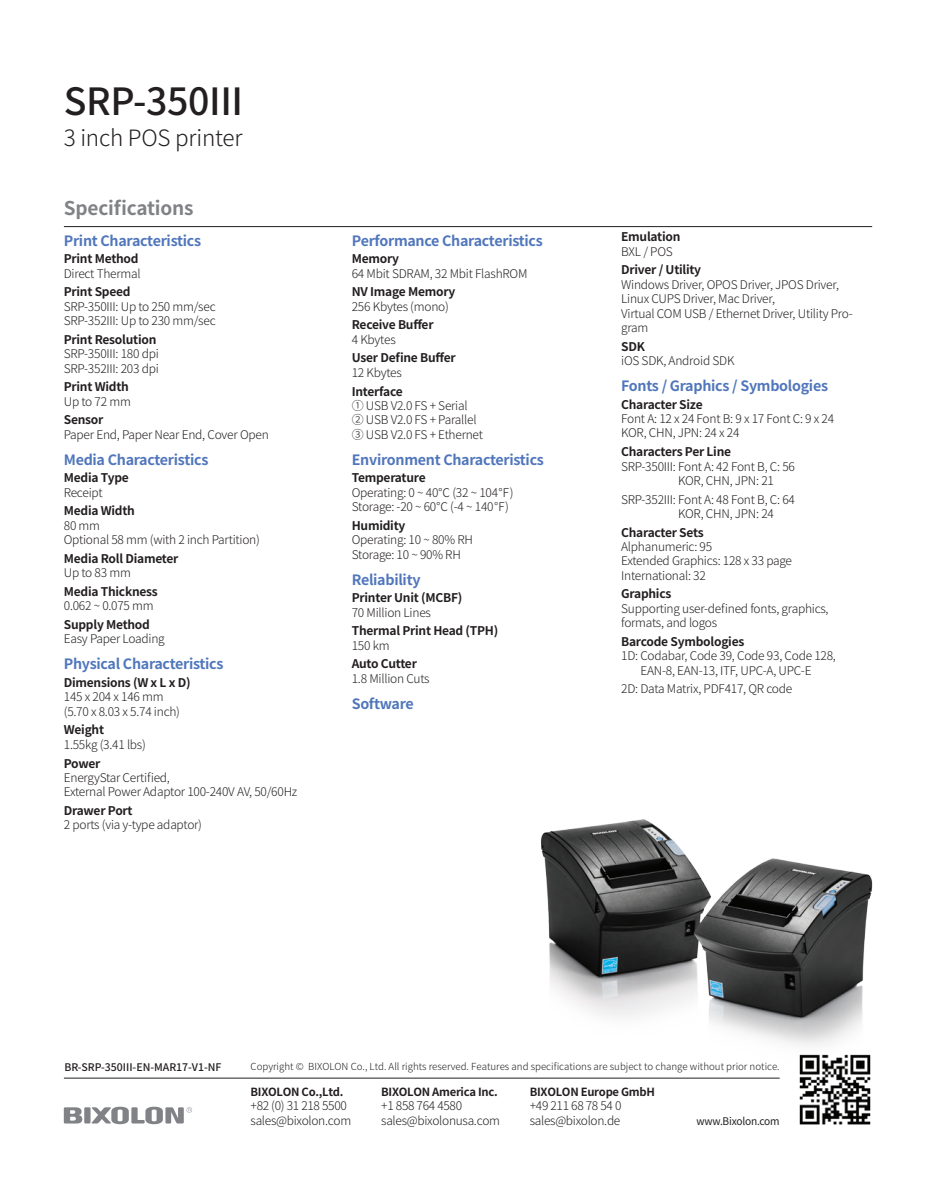
<style>
.page{position:relative;width:936px;height:1191px;background:#fff}
.page>*{position:absolute;margin:0;border:0;box-sizing:border-box;transform-origin:0 0}
.t1{font:500 37.5px "Noto Sans CJ Kkr";letter-spacing:-.01em;color:#231f20}
.t2{font:300 22.5px "Noto Sans CJ Kkr";letter-spacing:-.01em;color:#231f20}
.t3{font:700 18.9px "Noto Sans CJ Kkr";letter-spacing:-.01em;color:#808285}
.t4{font:700 14.25px "Noto Sans CJ Kkr";letter-spacing:-.02em;color:#5076bb}
.t5{font:300 12px/14.4px "Noto Sans CJ Kkr";letter-spacing:-.02em;color:#231f20}
.t6{font:700 12px "Noto Sans CJ Kkr";letter-spacing:-.02em;color:#231f20}
.t7{font:700 11.25px "Noto Sans CJ Kkr";letter-spacing:-.025em;color:#231f20}
.t8{font:500 10.5px "Noto Sans CJ Kkr";color:#231f20}
.t9{font:10.5px "Noto Sans CJ Kkr";letter-spacing:-.02em;color:#231f20}
.t10{font:300 9.75px "Noto Sans CJ Kkr";color:#231f20}
</style>
<div class="page">
<img style="left:514px;top:819px;width:359px;height:260px">
<hr style="left:64px;top:226px;width:808px;height:1px;background:#231f20">
<img style="left:797px;top:1053px;width:75px;height:72px">
<svg style="left:64px;top:1107px;width:19px;height:16px"></svg>
<div style="left:84px;top:1107px;width:6px;height:16px;background:#808285"></div>
<svg style="left:91px;top:1106px;width:101px;height:18px"></svg>
<hr style="left:64px;top:1077px;width:715px;height:1px;background:#231f20">
<h1 class="t1" style="left:64px;top:80px;width:181px">SRP-350III</h1>
<h2 class="t2" style="left:64px;top:125px;width:180px">3 inch POS printer</h2>
<h3 class="t3" style="left:64px;top:198px;width:131px">Specifications</h3>
<p class="t4" style="left:64px;top:232px;width:139px">Print Characteristics</p>
<p class="t6" style="left:64px;top:252px;width:76px">Print Method</p>
<p class="t5" style="left:64px;top:266px;width:78px">Direct Thermal</p>
<p class="t6" style="left:64px;top:285px;width:68px">Print Speed</p>
<p class="t5" style="left:64px;top:299px;width:153px">SRP-350III: Up to 250 mm/sec<br>SRP-352III: Up to 230 mm/sec</p>
<p class="t6" style="left:64px;top:333px;width:94px">Print Resolution</p>
<p class="t5" style="left:64px;top:347px;width:97px">SRP-350III: 180 dpi<br>SRP-352III: 203 dpi</p>
<p class="t6" style="left:64px;top:380px;width:67px">Print Width</p>
<p class="t5" style="left:64px;top:394px;width:69px">Up to 72 mm</p>
<p class="t6" style="left:64px;top:413px;width:41px">Sensor</p>
<p class="t5" style="left:64px;top:427px;width:206px">Paper End, Paper Near End, Cover Open</p>
<p class="t4" style="left:64px;top:451px;width:146px">Media Characteristics</p>
<p class="t6" style="left:64px;top:471px;width:66px">Media Type</p>
<p class="t5" style="left:64px;top:485px;width:40px">Receipt</p>
<p class="t6" style="left:64px;top:504px;width:73px">Media Width</p>
<p class="t5" style="left:64px;top:518px;width:198px">80 mm<br>Optional 58 mm (with 2 inch Partition)</p>
<p class="t6" style="left:64px;top:552px;width:116px">Media Roll Diameter</p>
<p class="t5" style="left:64px;top:566px;width:69px">Up to 83 mm</p>
<p class="t6" style="left:64px;top:585px;width:96px">Media Thickness</p>
<p class="t5" style="left:64px;top:599px;width:91px">0.062 ~ 0.075 mm</p>
<p class="t6" style="left:64px;top:618px;width:88px">Supply Method</p>
<p class="t5" style="left:64px;top:632px;width:102px">Easy Paper Loading</p>
<p class="t4" style="left:64px;top:656px;width:161px">Physical Characteristics</p>
<p class="t6" style="left:64px;top:676px;width:128px">Dimensions (W x L x D)</p>
<p class="t5" style="left:64px;top:690px;width:118px">145 x 204 x 146 mm (5.70 x 8.03 x 5.74 inch)</p>
<p class="t6" style="left:64px;top:723px;width:42px">Weight</p>
<p class="t5" style="left:64px;top:737px;width:84px">1.55kg (3.41 lbs)</p>
<p class="t6" style="left:64px;top:756px;width:38px">Power</p>
<p class="t5" style="left:64px;top:770px;width:235px">EnergyStar Certified,<br>External Power Adaptor 100-240V AV, 50/60Hz</p>
<p class="t6" style="left:64px;top:804px;width:70px">Drawer Port</p>
<p class="t5" style="left:64px;top:818px;width:140px">2 ports (via y-type adaptor)</p>
<p class="t4" style="left:352px;top:232px;width:192px">Performance Characteristics</p>
<p class="t6" style="left:352px;top:252px;width:49px">Memory</p>
<p class="t5" style="left:352px;top:266px;width:177px">64 Mbit SDRAM, 32 Mbit FlashROM</p>
<p class="t6" style="left:352px;top:285px;width:105px">NV Image Memory</p>
<p class="t5" style="left:352px;top:299px;width:99px">256 Kbytes (mono)</p>
<p class="t6" style="left:352px;top:318px;width:83px">Receive Buffer</p>
<p class="t5" style="left:352px;top:332px;width:45px">4 Kbytes</p>
<p class="t6" style="left:352px;top:351px;width:105px">User Define Buffer</p>
<p class="t5" style="left:352px;top:365px;width:52px">12 Kbytes</p>
<p class="t6" style="left:352px;top:384px;width:52px">Interface</p>
<p class="t5" style="left:352px;top:398px;width:133px">① USB V2.0 FS + Serial<br>② USB V2.0 FS + Parallel<br>③ USB V2.0 FS + Ethernet</p>
<p class="t4" style="left:352px;top:451px;width:194px">Environment Characteristics</p>
<p class="t6" style="left:352px;top:471px;width:75px">Temperature</p>
<p class="t5" style="left:352px;top:485px;width:163px">Operating: 0 ~ 40℃ (32 ~ 104℉)<br>Storage: -20 ~ 60℃ (-4 ~ 140℉)</p>
<p class="t6" style="left:352px;top:518px;width:55px">Humidity</p>
<p class="t5" style="left:352px;top:533px;width:123px">Operating: 10 ~ 80% RH<br>Storage: 10 ~ 90% RH</p>
<p class="t4" style="left:352px;top:571px;width:70px">Reliability</p>
<p class="t6" style="left:352px;top:591px;width:112px">Printer Unit (MCBF)</p>
<p class="t5" style="left:352px;top:605px;width:81px">70 Million Lines</p>
<p class="t6" style="left:352px;top:624px;width:148px">Thermal Print Head (TPH)</p>
<p class="t5" style="left:352px;top:638px;width:39px">150 km</p>
<p class="t6" style="left:352px;top:657px;width:67px">Auto Cutter</p>
<p class="t5" style="left:352px;top:671px;width:79px">1.8 Million Cuts</p>
<p class="t4" style="left:352px;top:695px;width:63px">Software</p>
<p class="t6" style="left:621px;top:230px;width:61px">Emulation</p>
<p class="t5" style="left:621px;top:244px;width:53px">BXL / POS</p>
<p class="t6" style="left:621px;top:263px;width:81px">Driver / Utility</p>
<p class="t5" style="left:621px;top:277px;width:233px">Windows Driver, OPOS Driver, JPOS Driver,<br>Linux CUPS Driver, Mac Driver,<br>Virtual COM USB / Ethernet Driver, Utility Pro&shy;gram</p>
<p class="t6" style="left:621px;top:339px;width:25px">SDK</p>
<p class="t5" style="left:621px;top:354px;width:115px">iOS SDK, Android SDK</p>
<p class="t4" style="left:621px;top:378px;width:208px">Fonts / Graphics / Symbologies</p>
<p class="t6" style="left:621px;top:397px;width:83px">Character Size</p>
<p class="t5" style="left:621px;top:412px;width:214px">Font A: 12 x 24 Font B: 9 x 17 Font C: 9 x 24<br>KOR, CHN, JPN: 24 x 24</p>
<p class="t6" style="left:621px;top:445px;width:111px">Characters Per Line</p>
<p class="t5" style="left:678px;top:459px;width:118px;text-indent:-57px">SRP-350III: Font A: 42 Font B, C: 56<br>KOR, CHN, JPN: 21</p>
<p class="t5" style="left:678px;top:492px;width:118px;text-indent:-57px">SRP-352III: Font A: 48 Font B, C: 64<br>KOR, CHN, JPN: 24</p>
<p class="t6" style="left:621px;top:525px;width:84px">Character Sets</p>
<p class="t5" style="left:621px;top:539px;width:172px">Alphanumeric: 95<br>Extended Graphics: 128 x 33 page<br>International: 32</p>
<p class="t6" style="left:621px;top:587px;width:52px">Graphics</p>
<p class="t5" style="left:621px;top:601px;width:209px">Supporting user-defined fonts, graphics, formats, and logos</p>
<p class="t6" style="left:621px;top:635px;width:125px">Barcode Symbologies</p>
<p class="t5" style="left:621px;top:649px;width:216px;text-align:center">1D: Codabar, Code 39, Code 93, Code 128,<br>EAN-8, EAN-13, ITF, UPC-A, UPC-E</p>
<p class="t5" style="left:621px;top:682px;width:173px">2D: Data Matrix, PDF417, QR code</p>
<p class="t8" style="left:64px;top:1061px;width:158px">BR-SRP-350III-EN-MAR17-V1-NF</p>
<p class="t10" style="left:250px;top:1061px;width:530px">Copyright © BIXOLON Co., Ltd. All rights reserved. Features and specifications are subject to change without prior notice.</p>
<p class="t7" style="left:250px;top:1085px;width:94px">BIXOLON Co.,Ltd.</p>
<p class="t5" style="left:250px;top:1099px;width:102px">+82 (0) 31 218 5500 sales@bixolon.com</p>
<p class="t7" style="left:381px;top:1085px;width:118px">BIXOLON America Inc.</p>
<p class="t5" style="left:381px;top:1099px;width:120px">+1 858 764 4580 sales@bixolonusa.com</p>
<p class="t7" style="left:529px;top:1085px;width:127px">BIXOLON Europe GmbH</p>
<p class="t5" style="left:529px;top:1099px;width:93px">+49 211 68 78 54 0 sales@bixolon.de</p>
<p class="t9" style="left:696px;top:1115px;width:85px">www.Bixolon.com</p>
</div>
